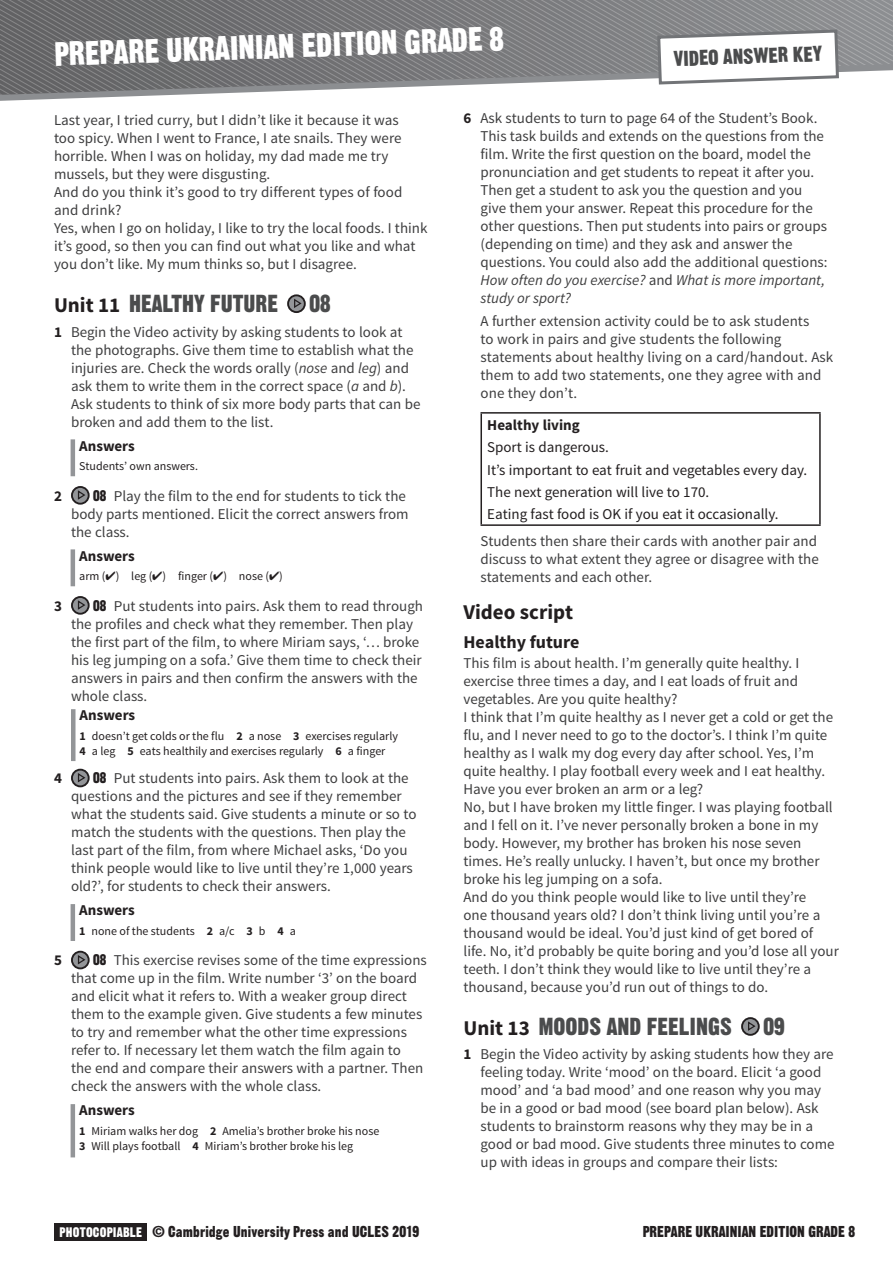
<style>
.page{position:relative;width:893px;height:1263px;background:#fff}
.page>*{position:absolute;margin:0;border:0;box-sizing:border-box;transform-origin:0 0}
.t1{font:33px "Gothic Thirteen Std";color:#fff}
.t2{font:24px "Gothic Thirteen Std";color:#4b4c4d}
.t3{font:21px "Gothic Thirteen Std";color:#4b4c4d}
.t4{font:700 21px "Source Sans Pro";color:#231f20}
.t5{font:700 18px "Source Sans Pro";color:#231f20}
.t6{font:15.3px "Gothic Thirteen Std";color:#231f20}
.t7{font:15px/18px "Source Sans Pro";color:#3e3e3f}
.t8{font:15px/22.2px "Source Sans Pro";color:#231f20}
.t9{font:700 15px "Source Sans Pro";color:#231f20}
.t10{font:12px/15px "Source Sans Pro";color:#231f20}
.s1{font-family:"Source Sans Pro";font-weight:700;font-size:21px;color:#231f20}
.s2{font-weight:700;color:#231f20}
.s3{font-style:italic}
.s4{font-family:"Gothic Thirteen Std";color:#231f20}
.s5{font-weight:700}
.s6{font-size:13.5px;color:#fff}
</style>
<div class="page">
<svg style="left:0;top:0;width:893px;height:101px;background:#8e8f91"></svg>
<svg style="left:656px;top:28px;width:184px;height:58px"></svg>
<div style="left:54px;top:1223px;width:93px;height:18px;background:#231f20"></div>
<svg style="left:288px;top:295px;width:17px;height:17px"></svg>
<div style="left:287px;top:294px;width:19px;height:19px;border:2px solid #231f20;border-radius:50%"></div>
<svg style="left:293px;top:297px;width:10px;height:12px"></svg>
<hr style="left:71px;top:439px;width:4px;height:37px;background:#939598">
<svg style="left:72px;top:487px;width:17px;height:17px"></svg>
<div style="left:71px;top:486px;width:19px;height:19px;border:2px solid #231f20;border-radius:50%"></div>
<svg style="left:77px;top:489px;width:10px;height:11px"></svg>
<hr style="left:71px;top:549px;width:4px;height:37px;background:#939598">
<svg style="left:72px;top:597px;width:17px;height:17px"></svg>
<div style="left:71px;top:596px;width:19px;height:19px;border:2px solid #231f20;border-radius:50%"></div>
<svg style="left:77px;top:599px;width:10px;height:11px"></svg>
<div style="left:71px;top:709px;width:5px;height:52px;background:#939598"></div>
<svg style="left:72px;top:770px;width:17px;height:16px"></svg>
<div style="left:71px;top:769px;width:19px;height:18px;border:2px solid #231f20;border-radius:50%"></div>
<svg style="left:77px;top:772px;width:10px;height:11px"></svg>
<hr style="left:71px;top:904px;width:4px;height:37px;background:#939598">
<svg style="left:72px;top:952px;width:17px;height:16px"></svg>
<div style="left:71px;top:951px;width:19px;height:18px;border:2px solid #231f20;border-radius:50%"></div>
<svg style="left:77px;top:954px;width:10px;height:11px"></svg>
<hr style="left:71px;top:1104px;width:4px;height:53px;background:#939598">
<hr style="left:480px;top:412px;width:341px;height:2px;background:#231f20">
<hr style="left:480px;top:414px;width:2px;height:110px;background:#231f20">
<hr style="left:819px;top:414px;width:2px;height:110px;background:#231f20">
<hr style="left:480px;top:524px;width:341px;height:2px;background:#231f20">
<svg style="left:742px;top:1018px;width:17px;height:17px"></svg>
<div style="left:741px;top:1017px;width:19px;height:19px;border:2px solid #231f20;border-radius:50%"></div>
<svg style="left:747px;top:1020px;width:10px;height:11px"></svg>
<h1 class="t1" style="left:54px;top:34px;width:452px;rotate:-2deg">PREPARE UKRAINIAN EDITION GRADE 8</h1>
<h3 class="t3" style="left:673px;top:46px;width:150px;rotate:-2deg">VIDEO ANSWER KEY</h3>
<p class="t7" style="left:54px;top:112px;width:375px">Last year, I tried curry, but I didn’t like it because it was<br>too spicy. When I went to France, I ate snails. They were horrible. When I was on holiday, my dad made me try mussels, but they were disgusting.<br>And do you think it’s good to try different types of food and drink?<br>Yes, when I go on holiday, I like to try the local foods. I think it’s good, so then you can find out what you like and what you don’t like. My mum thinks so, but I disagree.</p>
<h2 class="t2" style="left:54px;top:289px;width:226px"><span class="s1">Unit 11</span> HEALTHY FUTURE</h2>
<h2 class="t2" style="left:309px;top:289px;width:23px">08</h2>
<p class="t7" style="left:71px;top:323px;width:351px;text-indent:-17px"><span class="s2">1</span> Begin the Video activity by asking students to look at the photographs. Give them time to establish what the injuries are. Check the words orally (<span class="s3">nose</span> and <span class="s3">leg</span>) and ask them to write them in the correct space (<span class="s3">a</span> and <span class="s3">b</span>).<br>Ask students to think of six more body parts that can be broken and add them to the list.</p>
<p class="t9" style="left:79px;top:436px;width:57px">Answers</p>
<p class="t10" style="left:79px;top:459px;width:120px">Students’ own answers.</p>
<p class="t9" style="left:54px;top:486px;width:9px">2</p>
<p class="t7" style="left:71px;top:487px;width:339px;text-indent:22px"><span class="s4">08</span> Play the film to the end for students to tick the body parts mentioned. Elicit the correct answers from the class.</p>
<p class="t9" style="left:79px;top:546px;width:57px">Answers</p>
<p class="t10" style="left:79px;top:569px;width:205px">arm (✔) leg (✔) finger (✔) nose (✔)</p>
<p class="t9" style="left:54px;top:596px;width:9px">3</p>
<p class="t7" style="left:71px;top:597px;width:354px;text-indent:22px"><span class="s4">08</span> Put students into pairs. Ask them to read through the profiles and check what they remember. Then play the first part of the film, to where Miriam says, ‘… broke his leg jumping on a sofa.’ Give them time to check their answers in pairs and then confirm the answers with the whole class.</p>
<p class="t9" style="left:80px;top:706px;width:57px">Answers</p>
<p class="t10" style="left:80px;top:728px;width:320px"><span class="s5">1</span> doesn’t get colds or the flu <span class="s5">2</span> a nose <span class="s5">3</span> exercises regularly<br><span class="s5">4</span> a leg <span class="s5">5</span> eats healthily and exercises regularly <span class="s5">6</span> a finger</p>
<p class="t9" style="left:54px;top:769px;width:9px">4</p>
<p class="t7" style="left:71px;top:770px;width:347px;text-indent:22px"><span class="s4">08</span> Put students into pairs. Ask them to look at the questions and the pictures and see if they remember what the students said. Give students a minute or so to match the students with the questions. Then play the last part of the film, from where Michael asks, ‘Do you think people would like to live until they’re 1,000 years old?’, for students to check their answers.</p>
<p class="t9" style="left:79px;top:901px;width:57px">Answers</p>
<p class="t10" style="left:79px;top:923px;width:218px"><span class="s5">1</span> none of the students <span class="s5">2</span> a/c <span class="s5">3</span> b <span class="s5">4</span> a</p>
<p class="t9" style="left:54px;top:951px;width:9px">5</p>
<p class="t7" style="left:71px;top:952px;width:357px;text-indent:22px"><span class="s4">08</span> This exercise revises some of the time expressions that come up in the film. Write number ‘3’ on the board and elicit what it refers to. With a weaker group direct them to the example given. Give students a few minutes to try and remember what the other time expressions refer to. If necessary let them watch the film again to<br>the end and compare their answers with a partner. Then check the answers with the whole class.</p>
<p class="t9" style="left:79px;top:1101px;width:57px">Answers</p>
<p class="t10" style="left:79px;top:1123px;width:302px"><span class="s5">1</span> Miriam walks her dog <span class="s5">2</span> Amelia’s brother broke his nose<br><span class="s5">3</span> Will plays football <span class="s5">4</span> Miriam’s brother broke his leg</p>
<p class="t7" style="left:480px;top:110px;width:349px;text-indent:-17px"><span class="s2">6</span> Ask students to turn to page 64 of the Student’s Book.<br>This task builds and extends on the questions from the film. Write the first question on the board, model the pronunciation and get students to repeat it after you.<br>Then get a student to ask you the question and you give them your answer. Repeat this procedure for the other questions. Then put students into pairs or groups (depending on time) and they ask and answer the questions. You could also add the additional questions:<br><span class="s3">How often do you exercise?</span> and <span class="s3">What is more important, study or sport?</span></p>
<p class="t7" style="left:480px;top:312px;width:354px">A further extension activity could be to ask students<br>to work in pairs and give students the following statements about healthy living on a card/handout. Ask them to add two statements, one they agree with and one they don’t.</p>
<p class="t9" style="left:487px;top:415px;width:94px">Healthy living</p>
<p class="t8" style="left:487px;top:436px;width:321px">Sport is dangerous.<br>It’s important to eat fruit and vegetables every day.<br>The next generation will live to 170.<br>Eating fast food is OK if you eat it occasionally.</p>
<p class="t7" style="left:480px;top:533px;width:340px;text-align:justify">Students then share their cards with another pair and discuss to what extent they agree or disagree with the statements and each other.</p>
<h3 class="t4" style="left:463px;top:599px;width:111px">Video script</h3>
<p class="t5" style="left:463px;top:630px;width:117px">Healthy future</p>
<p class="t7" style="left:463px;top:654px;width:377px">This film is about health. I’m generally quite healthy. I exercise three times a day, and I eat loads of fruit and vegetables. Are you quite healthy?<br>I think that I’m quite healthy as I never get a cold or get the flu, and I never need to go to the doctor’s. I think I’m quite healthy as I walk my dog every day after school. Yes, I’m quite healthy. I play football every week and I eat healthy.<br>Have you ever broken an arm or a leg?<br>No, but I have broken my little finger. I was playing football and I fell on it. I’ve never personally broken a bone in my body. However, my brother has broken his nose seven times. He’s really unlucky. I haven’t, but once my brother broke his leg jumping on a sofa.<br>And do you think people would like to live until they’re<br>one thousand years old? I don’t think living until you’re a thousand would be ideal. You’d just kind of get bored of life. No, it’d probably be quite boring and you’d lose all your teeth. I don’t think they would like to live until they’re a thousand, because you’d run out of things to do.</p>
<h2 class="t2" style="left:463px;top:1011px;width:270px"><span class="s1">Unit 13</span> MOODS AND FEELINGS</h2>
<h2 class="t2" style="left:763px;top:1011px;width:23px">09</h2>
<p class="t7" style="left:480px;top:1046px;width:356px;text-indent:-17px"><span class="s2">1</span> Begin the Video activity by asking students how they are feeling today. Write ‘mood’ on the board. Elicit ‘a good mood’ and ‘a bad mood’ and one reason why you may be in a good or bad mood (see board plan below). Ask students to brainstorm reasons why they may be in a good or bad mood. Give students three minutes to come up with ideas in groups and compare their lists:</p>
<p class="t6" style="left:60px;top:1222px;width:361px"><span class="s6">PHOTOCOPIABLE</span> © Cambridge University Press and UCLES 2019</p>
<p class="t6" style="left:643px;top:1222px;width:214px">PREPARE UKRAINIAN EDITION GRADE 8</p>
</div>
